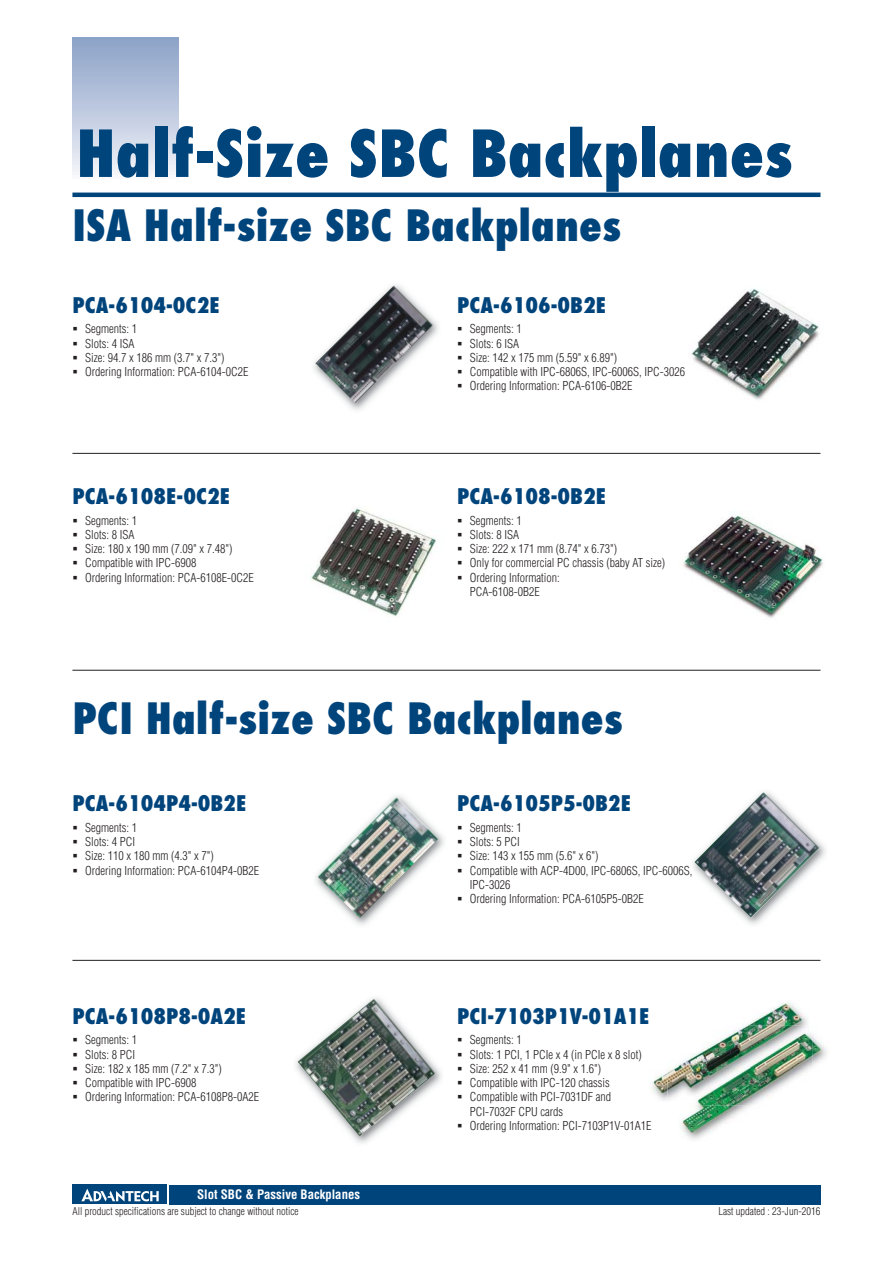
<style>
.page{position:relative;width:893px;height:1263px;background:#fff}
.page>*{position:absolute;margin:0;border:0;box-sizing:border-box;transform-origin:0 0}
.t1{font:800 condensed 63px "Futura";color:#00447c}
.t2{font:800 condensed 42px "Futura";color:#00447c}
.t3{font:800 condensed 21px "Futura";color:#00447c}
.t4{font:700 condensed 12.75px "Helvetica";color:#fff}
.t5{font:300 condensed 12px/14.2px "Helvetica";color:#231f20}
.t6{font:300 condensed 10.5px "Helvetica";color:#231f20}
</style>
<div class="page">
<hr style="left:72px;top:193px;width:748px;height:4px;background:#00447c">
<div style="left:169px;top:1185px;width:651px;height:19px;background:#00447c"></div>
<div style="left:72px;top:1185px;width:95px;height:19px;background:#00447c"></div>
<svg style="left:81px;top:1189px;width:78px;height:13px"></svg>
<div style="left:72px;top:37px;width:107px;height:144px;background:linear-gradient(to bottom,#89a0c6,#f6f6fa)"></div>
<img style="left:691px;top:288px;width:128px;height:112px">
<img style="left:314px;top:319px;width:125px;height:91px">
<img style="left:315px;top:285px;width:118px;height:118px">
<img style="left:683px;top:511px;width:140px;height:107px">
<img style="left:310px;top:508px;width:126px;height:108px">
<hr style="left:72px;top:453px;width:748px;height:1px;background:#231f20">
<hr style="left:72px;top:670px;width:748px;height:1px;background:#231f20">
<img style="left:295px;top:998px;width:147px;height:145px">
<img style="left:297px;top:999px;width:139px;height:138px">
<hr style="left:72px;top:960px;width:748px;height:1px;background:#231f20">
<img style="left:315px;top:795px;width:129px;height:130px">
<img style="left:317px;top:796px;width:121px;height:122px;border-radius:42px">
<img style="left:693px;top:841px;width:133px;height:84px">
<img style="left:694px;top:792px;width:125px;height:126px">
<img style="left:649px;top:1002px;width:159px;height:99px">
<img style="left:680px;top:1035px;width:149px;height:105px">
<img style="left:667px;top:1026px;width:141px;height:75px">
<img style="left:680px;top:1033px;width:133px;height:72px">
<img style="left:679px;top:1030px;width:131px;height:72px">
<h1 class="t1" style="left:76px;top:127px;width:718px">Half-Size SBC Backplanes</h1>
<h2 class="t2" style="left:72px;top:208px;width:550px">ISA Half-size SBC Backplanes</h2>
<h3 class="t3" style="left:72px;top:296px;width:149px">PCA-6104-0C2E</h3>
<p class="t5" style="left:85px;top:323px;width:165px">Segments: 1<br>Slots: 4 ISA<br>Size: 94.7 x 186 mm (3.7" x 7.3")<br>Ordering Information: PCA-6104-0C2E</p>
<h3 class="t3" style="left:72px;top:487px;width:159px">PCA-6108E-0C2E</h3>
<p class="t5" style="left:85px;top:514px;width:170px">Segments: 1<br>Slots: 8 ISA<br>Size: 180 x 190 mm (7.09" x 7.48")<br>Compatible with IPC-6908<br>Ordering Information: PCA-6108E-0C2E</p>
<h3 class="t3" style="left:457px;top:296px;width:151px">PCA-6106-0B2E</h3>
<p class="t5" style="left:470px;top:323px;width:217px">Segments: 1<br>Slots: 6 ISA<br>Size: 142 x 175 mm (5.59" x 6.89")<br>Compatible with IPC-6806S, IPC-6006S, IPC-3026<br>Ordering Information: PCA-6106-0B2E</p>
<h3 class="t3" style="left:457px;top:487px;width:151px">PCA-6108-0B2E</h3>
<p class="t5" style="left:470px;top:514px;width:197px">Segments: 1<br>Slots: 8 ISA<br>Size: 222 x 171 mm (8.74" x 6.73")<br>Only for commercial PC chassis (baby AT size)<br>Ordering Information:<br>PCA-6108-0B2E</p>
<h2 class="t2" style="left:72px;top:700px;width:552px">PCI Half-size SBC Backplanes</h2>
<h3 class="t3" style="left:72px;top:794px;width:176px">PCA-6104P4-0B2E</h3>
<p class="t5" style="left:85px;top:821px;width:175px">Segments: 1<br>Slots: 4 PCI<br>Size: 110 x 180 mm (4.3" x 7")<br>Ordering Information: PCA-6104P4-0B2E</p>
<h3 class="t3" style="left:72px;top:1007px;width:175px">PCA-6108P8-0A2E</h3>
<p class="t5" style="left:85px;top:1034px;width:175px">Segments: 1<br>Slots: 8 PCI<br>Size: 182 x 185 mm (7.2" x 7.3")<br>Compatible with IPC-6908<br>Ordering Information: PCA-6108P8-0A2E</p>
<p class="t4" style="left:197px;top:1190px;width:164px">Slot SBC &amp; Passive Backplanes</p>
<h3 class="t3" style="left:457px;top:794px;width:176px">PCA-6105P5-0B2E</h3>
<p class="t5" style="left:470px;top:821px;width:224px">Segments: 1<br>Slots: 5 PCI<br>Size: 143 x 155 mm (5.6" x 6")<br>Compatible with ACP-4D00, IPC-6806S, IPC-6006S,<br>IPC-3026<br>Ordering Information: PCA-6105P5-0B2E</p>
<h3 class="t3" style="left:457px;top:1007px;width:194px">PCI-7103P1V-01A1E</h3>
<p class="t5" style="left:470px;top:1034px;width:183px">Segments: 1<br>Slots: 1 PCI, 1 PCIe x 4 (in PCIe x 8 slot)<br>Size: 252 x 41 mm (9.9" x 1.6")<br>Compatible with IPC-120 chassis<br>Compatible with PCI-7031DF and<br>PCI-7032F CPU cards<br>Ordering Information: PCI-7103P1V-01A1E</p>
<p class="t6" style="left:72px;top:1207px;width:228px">All product specifications are subject to change without notice</p>
<p class="t6" style="left:718px;top:1207px;width:104px">Last updated : 23-Jun-2016</p>
</div>
